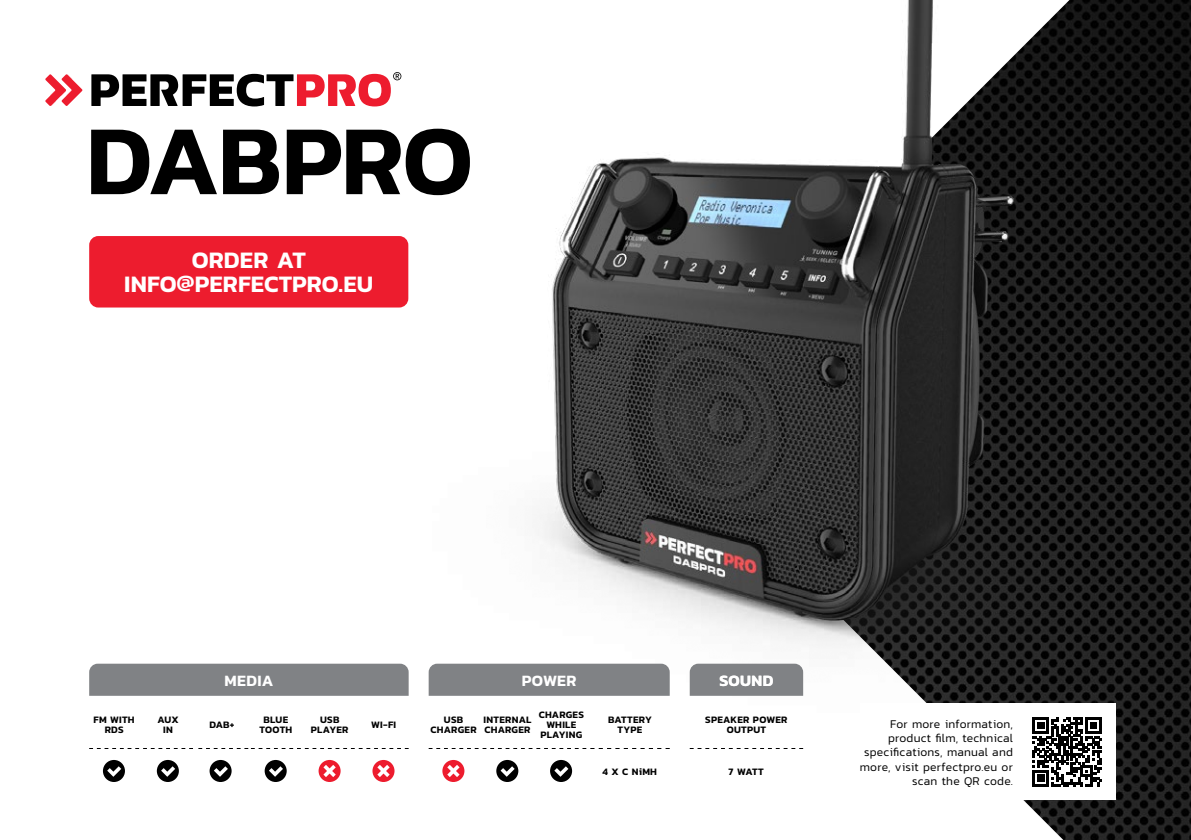
<style>
.page{position:relative;width:1191px;height:840px;background:#fff}
.page>*{position:absolute;margin:0;border:0;box-sizing:border-box;transform-origin:0 0}
.t1{font:600 100px "Kanit";letter-spacing:-.01em;color:#000}
.t2{font:600 24px/24px "Kanit";letter-spacing:.005em;color:#fff;text-align:center}
.t3{font:600 16px "Kanit";letter-spacing:.02em;color:#fff}
.t4{font:300 12px/14.4px "Kanit";letter-spacing:.015em;color:#000;text-align:right}
.t5{font:600 10px/10px "Kanit";letter-spacing:.025em;color:#000;text-align:center}
</style>
<div class="page">
<img style="left:689px;top:0;width:502px;height:839px">
<img style="left:428px;top:0;width:699px;height:720px">
<div style="left:89px;top:236px;width:319px;height:71px;background:#ed1c2e;border-radius:9px"></div>
<svg style="left:45px;top:74px;width:37px;height:32px"></svg>
<svg style="left:91px;top:72px;width:310px;height:34px"></svg>
<svg style="left:103px;top:759px;width:22px;height:22px"></svg>
<svg style="left:107px;top:765px;width:14px;height:11px"></svg>
<svg style="left:157px;top:759px;width:22px;height:22px"></svg>
<svg style="left:161px;top:765px;width:14px;height:11px"></svg>
<svg style="left:209px;top:759px;width:23px;height:22px"></svg>
<svg style="left:214px;top:765px;width:14px;height:11px"></svg>
<div style="left:265px;top:759px;width:22px;height:22px;background:#000;border-radius:50%"></div>
<svg style="left:269px;top:766px;width:14px;height:10px"></svg>
<svg style="left:496px;top:759px;width:22px;height:22px"></svg>
<svg style="left:500px;top:765px;width:14px;height:11px"></svg>
<svg style="left:372px;top:759px;width:22px;height:22px"></svg>
<svg style="left:377px;top:764px;width:13px;height:12px"></svg>
<svg style="left:442px;top:759px;width:22px;height:22px"></svg>
<svg style="left:447px;top:764px;width:12px;height:12px"></svg>
<svg style="left:318px;top:759px;width:22px;height:22px"></svg>
<svg style="left:323px;top:764px;width:13px;height:12px"></svg>
<svg style="left:550px;top:759px;width:22px;height:22px"></svg>
<svg style="left:554px;top:765px;width:14px;height:11px"></svg>
<div style="left:89px;top:663px;width:320px;height:32px;background:#808285"></div>
<div style="left:429px;top:663px;width:240px;height:32px;background:#808285"></div>
<div style="left:689px;top:663px;width:114px;height:32px;background:#808285"></div>
<svg style="left:689px;top:747px;width:114px;height:1px"></svg>
<div style="left:860px;top:703px;width:256px;height:96px;background:#fff"></div>
<svg style="left:1032px;top:717px;width:69px;height:69px"></svg>
<h1 class="t1" style="left:86px;top:84px;width:388px">DABPRO</h1>
<h2 class="t2" style="left:124px;top:247px;width:251px">ORDER AT<br>INFO@PERFECTPRO.EU</h2>
<h3 class="t3" style="left:224px;top:667px;width:50px">MEDIA</h3>
<h3 class="t3" style="left:522px;top:667px;width:56px">POWER</h3>
<h3 class="t3" style="left:719px;top:667px;width:55px">SOUND</h3>
<p class="t5" style="left:94px;top:713px;width:43px">FM WITH<br>RDS</p>
<p class="t5" style="left:311px;top:713px;width:39px">USB<br>PLAYER</p>
<p class="t5" style="left:371px;top:718px;width:27px">WI-FI</p>
<p class="t5" style="left:430px;top:713px;width:48px">USB<br>CHARGER</p>
<p class="t5" style="left:538px;top:708px;width:47px">CHARGES<br>WHILE<br>PLAYING</p>
<p class="t5" style="left:608px;top:713px;width:45px">BATTERY<br>TYPE</p>
<p class="t5" style="left:705px;top:713px;width:84px">SPEAKER POWER<br>OUTPUT</p>
<p class="t5" style="left:157px;top:713px;width:23px">AUX<br>IN</p>
<p class="t5" style="left:209px;top:718px;width:27px">DAB+</p>
<p class="t5" style="left:259px;top:713px;width:34px">BLUE<br>TOOTH</p>
<p class="t5" style="left:483px;top:713px;width:49px;text-align:left">INTERNAL<br>CHARGER</p>
<p class="t5" style="left:602px;top:765px;width:56px">4 X C NiMH</p>
<p class="t5" style="left:728px;top:765px;width:37px">7 WATT</p>
<p class="t4" style="left:859px;top:715px;width:155px">For more information, product film, technical specifications, manual and more, visit perfectpro.eu or scan the QR code.</p>
</div>
